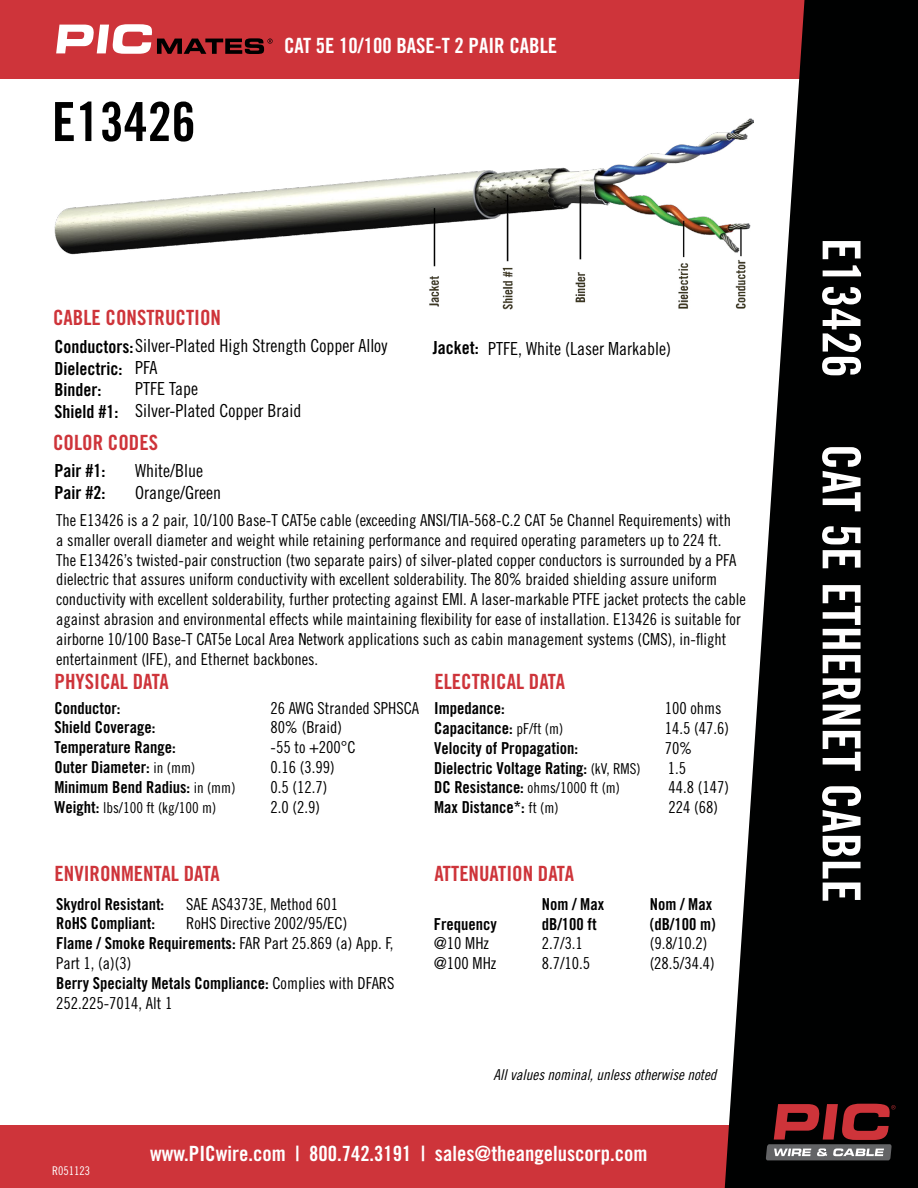
<style>
.page{position:relative;width:918px;height:1188px;background:#fff}
.page>*{position:absolute;margin:0;border:0;box-sizing:border-box;transform-origin:0 0}
.t1{font:54px "Trade Gothic LT Std Bd Cn 20";color:#000}
.t2{font:52.5px "Trade Gothic LT Std Bd Cn 20";color:#fff}
.t3{font:21px "Trade Gothic LT Std Bd Cn 20";color:#ce343a}
.t4{font:21px "Trade Gothic LT Std Bd Cn 20";color:#fff}
.t5{font:18px/21.6px "Trade Gothic LT Std Cn 18";color:#000}
.t6{font:18px/21.6px "Trade Gothic LT Std Bd Cn 20";color:#000}
.t7{font:16.5px/19.8px "Trade Gothic LT Std Cn 18";color:#000}
.t8{font:16.5px "Trade Gothic LT Std Bd Cn 20";color:#000}
.t9{font:15px "Trade Gothic LT Std Cn 18";color:#000}
.t10{font:15px "Trade Gothic LT Std Cn 18 Obl";color:#000}
.t11{font:12px "Trade Gothic LT Std Cn 18";color:#fff}
.s1{font-family:"Trade Gothic LT Std Bd Cn 20"}
.s2{font-family:"Trade Gothic LT Std Cn 18";font-size:15px}
.s3{font-family:"Trade Gothic LT Std Bd Cn 20";font-size:16.5px}
.s4{font-family:"Trade Gothic LT Std Cn 18"}
</style>
<div class="page">
<div style="left:0;top:0;width:806px;height:79px;background:#ce343a"></div>
<div style="left:0;top:1125px;width:741px;height:63px;background:#ce343a"></div>
<svg style="left:725px;top:0;width:193px;height:1188px;fill:#000101"></svg>
<svg style="left:766px;top:1104px;width:130px;height:56px;background:#693638"></svg>
<svg style="left:56px;top:24px;width:217px;height:30px"></svg>
<img style="left:54px;top:119px;width:700px;height:196px">
<h1 class="t1" style="left:52px;top:89px;width:145px">E13426</h1>
<p class="t4" style="left:284px;top:32px;width:275px">CAT 5E 10/100 BASE-T 2 PAIR CABLE</p>
<p class="t3" style="left:53px;top:305px;width:169px">CABLE CONSTRUCTION</p>
<p class="t5" style="left:55px;top:335px;width:334px"><span class="s1">Conductors:</span>Silver-Plated High Strength Copper Alloy</p>
<p class="t6" style="left:55px;top:357px;width:69px">Dielectric:<br>Binder:<br>Shield #1:</p>
<p class="t5" style="left:135px;top:356px;width:168px">PFA<br>PTFE Tape<br>Silver-Plated Copper Braid</p>
<p class="t3" style="left:53px;top:430px;width:106px">COLOR CODES</p>
<p class="t6" style="left:55px;top:460px;width:52px">Pair #1:<br>Pair #2:</p>
<p class="t5" style="left:135px;top:460px;width:87px">White/Blue<br>Orange/Green</p>
<p class="t5" style="left:433px;top:337px;width:240px"><span class="s1">Jacket:</span> PTFE, White (Laser Markable)</p>
<p class="t7" style="left:56px;top:510px;width:691px">The E13426 is a 2 pair, 10/100 Base-T CAT5e cable (exceeding ANSI/TIA-568-C.2 CAT 5e Channel Requirements) with<br>a smaller overall diameter and weight while retaining performance and required operating parameters up to 224 ft.<br>The E13426’s twisted-pair construction (two separate pairs) of silver-plated copper conductors is surrounded by a PFA dielectric that assures uniform conductivity with excellent solderability. The 80% braided shielding assure uniform conductivity with excellent solderability, further protecting against EMI. A laser-markable PTFE jacket protects the cable against abrasion and environmental effects while maintaining flexibility for ease of installation. E13426 is suitable for airborne 10/100 Base-T CAT5e Local Area Network applications such as cabin management systems (CMS), in-flight entertainment (IFE), and Ethernet backbones.</p>
<p class="t8" style="left:55px;top:698px;width:67px">Conductor:</p>
<p class="t7" style="left:271px;top:698px;width:150px">26 AWG Stranded SPHSCA</p>
<p class="t8" style="left:55px;top:718px;width:102px">Shield Coverage:</p>
<p class="t7" style="left:271px;top:717px;width:73px">80% (Braid)</p>
<p class="t8" style="left:55px;top:737px;width:123px">Temperature Range:</p>
<p class="t7" style="left:271px;top:737px;width:87px">-55 to +200°C</p>
<p class="t8" style="left:55px;top:757px;width:142px">Outer Diameter: <span class="s2">in (mm)</span></p>
<p class="t7" style="left:271px;top:757px;width:66px">0.16 (3.99)</p>
<p class="t8" style="left:55px;top:777px;width:182px">Minimum Bend Radius: <span class="s2">in (mm)</span></p>
<p class="t7" style="left:271px;top:777px;width:58px">0.5 (12.7)</p>
<p class="t9" style="left:55px;top:798px;width:163px"><span class="s3">Weight:</span> lbs/100 ft (kg/100 m)</p>
<p class="t7" style="left:271px;top:797px;width:51px">2.0 (2.9)</p>
<p class="t3" style="left:55px;top:669px;width:116px">PHYSICAL DATA</p>
<p class="t3" style="left:434px;top:668px;width:132px">ELECTRICAL DATA</p>
<p class="t8" style="left:434px;top:698px;width:72px">Impedance:</p>
<p class="t7" style="left:665px;top:698px;width:58px">100 ohms</p>
<p class="t8" style="left:434px;top:718px;width:131px">Capacitance: <span class="s2">pF/ft (m)</span></p>
<p class="t7" style="left:665px;top:718px;width:66px">14.5 (47.6)</p>
<p class="t8" style="left:434px;top:738px;width:145px">Velocity of Propagation:</p>
<p class="t7" style="left:665px;top:738px;width:29px">70%</p>
<p class="t8" style="left:434px;top:758px;width:208px">Dielectric Voltage Rating: <span class="s2">(kV, RMS)</span></p>
<p class="t7" style="left:668px;top:758px;width:20px">1.5</p>
<p class="t9" style="left:434px;top:779px;width:187px"><span class="s3">DC Resistance:</span> ohms/1000 ft (m)</p>
<p class="t7" style="left:669px;top:777px;width:62px">44.8 (147)</p>
<p class="t8" style="left:434px;top:797px;width:126px">Max Distance*: <span class="s2">ft (m)</span></p>
<p class="t7" style="left:669px;top:797px;width:51px">224 (68)</p>
<p class="t3" style="left:55px;top:861px;width:167px">ENVIRONMENTAL DATA</p>
<p class="t3" style="left:434px;top:861px;width:141px">ATTENUATION DATA</p>
<p class="t8" style="left:56px;top:894px;width:110px">Skydrol Resistant:</p>
<p class="t7" style="left:186px;top:894px;width:154px">SAE AS4373E, Method 601</p>
<p class="t8" style="left:56px;top:914px;width:100px">RoHS Compliant:</p>
<p class="t7" style="left:186px;top:913px;width:163px">RoHS Directive 2002/95/EC)</p>
<p class="t8" style="left:56px;top:933px;width:339px">Flame / Smoke Requirements: <span class="s4">FAR Part 25.869 (a) App. F,</span></p>
<p class="t7" style="left:56px;top:953px;width:77px">Part 1, (a)(3)</p>
<p class="t8" style="left:56px;top:973px;width:340px">Berry Specialty Metals Compliance: <span class="s4">Complies with DFARS</span></p>
<p class="t7" style="left:56px;top:993px;width:118px">252.225-7014, Alt 1</p>
<p class="t8" style="left:542px;top:894px;width:64px">Nom / Max</p>
<p class="t8" style="left:650px;top:894px;width:64px">Nom / Max</p>
<p class="t8" style="left:434px;top:914px;width:65px">Frequency</p>
<p class="t8" style="left:542px;top:914px;width:56px">dB/100 ft</p>
<p class="t8" style="left:650px;top:914px;width:67px">(dB/100 m)</p>
<p class="t7" style="left:434px;top:933px;width:57px">@10 MHz</p>
<p class="t7" style="left:542px;top:933px;width:43px">2.7/3.1</p>
<p class="t7" style="left:650px;top:933px;width:59px">(9.8/10.2)</p>
<p class="t7" style="left:434px;top:953px;width:64px">@100 MHz</p>
<p class="t7" style="left:542px;top:953px;width:50px">8.7/10.5</p>
<p class="t7" style="left:650px;top:953px;width:67px">(28.5/34.4)</p>
<p class="t10" style="left:493px;top:1066px;width:225px">All values nominal, unless otherwise noted</p>
<p class="t11" style="left:52px;top:1163px;width:39px">R051123</p>
<p class="t4" style="left:150px;top:1141px;width:499px">www.PICwire.com | 800.742.3191 | sales@theangeluscorp.com</p>
<h2 class="t2" style="left:873px;top:238px;width:141px;rotate:90deg">E13426</h2>
<h2 class="t2" style="left:873px;top:444px;width:460px;rotate:90deg">CAT 5E ETHERNET CABLE</h2>
</div>
